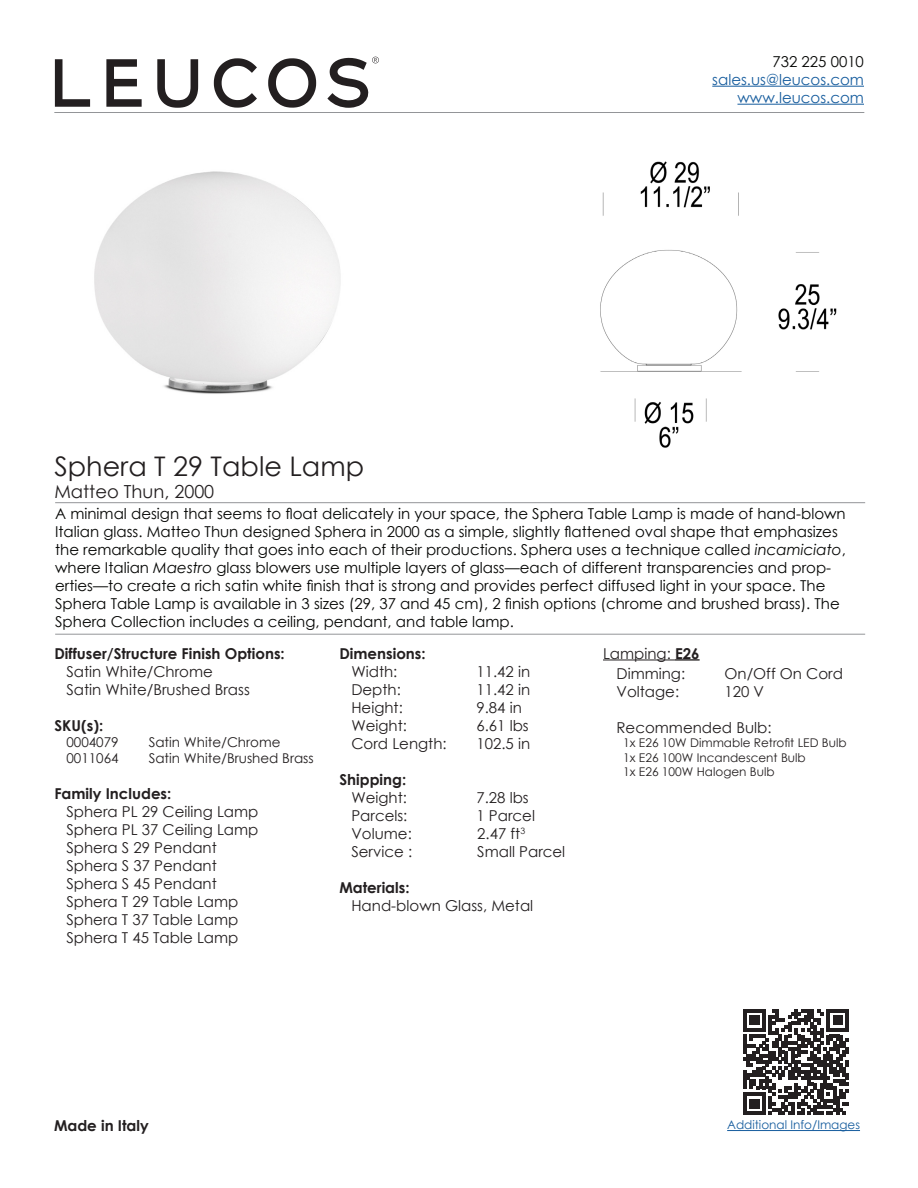
<style>
.page{position:relative;width:918px;height:1188px;background:#fff}
.page>*{position:absolute;margin:0;border:0;box-sizing:border-box;transform-origin:0 0}
.t1{font:27px "Century Gothic";color:#231f20}
.t2{font:18px "Century Gothic";color:#231f20}
.t3{font:15px/18px "Century Gothic";color:#040503}
.t4{font:15px/18px "Century Gothic";color:#231f20}
.t5{font:700 15px "Century Gothic";color:#231f20}
.t6{font:15px/18px "Century Gothic";color:#175d9e;text-align:right}
.t7{font:13.5px "Century Gothic";color:#231f20}
.t8{font:12px/14.4px "Century Gothic";color:#231f20}
.t9{font:12px "Century Gothic";color:#175d9e}
.s1{font-style:italic}
.s2{font-weight:700}
</style>
<div class="page">
<img style="left:600px;top:161px;width:237px;height:287px">
<img style="left:94px;top:171px;width:247px;height:223px">
<hr style="left:54px;top:112px;width:810px;height:1px;background:#939598">
<hr style="left:55px;top:502px;width:810px;height:1px;background:#939598">
<hr style="left:55px;top:634px;width:810px;height:1px;background:#939598">
<hr style="left:712px;top:86px;width:152px;height:1px;background:#175d9e">
<hr style="left:737px;top:104px;width:127px;height:1px;background:#175d9e">
<hr style="left:603px;top:660px;width:72px;height:1px;background:#231f20">
<hr style="left:675px;top:659px;width:25px;height:2px;background:#231f20">
<svg style="left:743px;top:1009px;width:106px;height:106px"></svg>
<svg style="left:214px;top:58px;width:43px;height:49px"></svg>
<svg style="left:106px;top:59px;width:36px;height:48px"></svg>
<svg style="left:268px;top:58px;width:48px;height:49px"></svg>
<svg style="left:55px;top:59px;width:35px;height:48px"></svg>
<svg style="left:327px;top:57px;width:52px;height:50px"></svg>
<svg style="left:157px;top:59px;width:41px;height:48px"></svg>
<hr style="left:727px;top:1130px;width:133px;height:1px;background:#175d9e">
<h1 class="t1" style="left:54px;top:448px;width:311px">Sphera T 29 Table Lamp</h1>
<p class="t2" style="left:54px;top:479px;width:161px">Matteo Thun, 2000</p>
<p class="t3" style="left:773px;top:52px;width:93px">732 225 0010</p>
<p class="t6" style="left:712px;top:70px;width:153px">sales.us@leucos.com www.leucos.com</p>
<p class="t3" style="left:55px;top:504px;width:792px">A minimal design that seems to float delicately in your space, the Sphera Table Lamp is made of hand-blown Italian glass. Matteo Thun designed Sphera in 2000 as a simple, slightly flattened oval shape that emphasizes the remarkable quality that goes into each of their productions. Sphera uses a technique called <span class="s1">incamiciato</span>, where Italian <span class="s1">Maestro</span> glass blowers use multiple layers of glass—each of different transparencies and prop&shy;erties—to create a rich satin white finish that is strong and provides perfect diffused light in your space. The Sphera Table Lamp is available in 3 sizes (29, 37 and 45 cm), 2 finish options (chrome and brushed brass). The Sphera Collection includes a ceiling, pendant, and table lamp.</p>
<p class="t5" style="left:54px;top:642px;width:232px">Diffuser/Structure Finish Options:</p>
<p class="t4" style="left:66px;top:662px;width:185px">Satin White/Chrome<br>Satin White/Brushed Brass</p>
<p class="t5" style="left:54px;top:714px;width:50px">SKU(s):</p>
<p class="t7" style="left:66px;top:732px;width:54px">0004079</p>
<p class="t7" style="left:149px;top:732px;width:133px">Satin White/Chrome</p>
<p class="t7" style="left:66px;top:749px;width:54px">0011064</p>
<p class="t7" style="left:149px;top:749px;width:167px">Satin White/Brushed Brass</p>
<p class="t5" style="left:54px;top:782px;width:118px">Family Includes:</p>
<p class="t4" style="left:66px;top:802px;width:194px">Sphera PL 29 Ceiling Lamp<br>Sphera PL 37 Ceiling Lamp<br>Sphera S 29 Pendant<br>Sphera S 37 Pendant<br>Sphera S 45 Pendant<br>Sphera T 29 Table Lamp<br>Sphera T 37 Table Lamp<br>Sphera T 45 Table Lamp</p>
<p class="t5" style="left:339px;top:642px;width:88px">Dimensions:</p>
<p class="t4" style="left:351px;top:662px;width:48px">Width:</p>
<p class="t4" style="left:476px;top:662px;width:55px">11.42 in</p>
<p class="t4" style="left:351px;top:680px;width:51px">Depth:</p>
<p class="t4" style="left:476px;top:680px;width:55px">11.42 in</p>
<p class="t4" style="left:351px;top:698px;width:53px">Height:</p>
<p class="t4" style="left:476px;top:698px;width:47px">9.84 in</p>
<p class="t4" style="left:351px;top:716px;width:57px">Weight:</p>
<p class="t4" style="left:476px;top:716px;width:54px">6.61 lbs</p>
<p class="t4" style="left:351px;top:734px;width:97px">Cord Length:</p>
<p class="t4" style="left:476px;top:734px;width:55px">102.5 in</p>
<p class="t5" style="left:339px;top:768px;width:68px">Shipping:</p>
<p class="t4" style="left:351px;top:788px;width:57px">Weight:</p>
<p class="t4" style="left:476px;top:788px;width:54px">7.28 lbs</p>
<p class="t4" style="left:351px;top:806px;width:58px">Parcels:</p>
<p class="t4" style="left:476px;top:806px;width:60px">1 Parcel</p>
<p class="t4" style="left:351px;top:824px;width:62px">Volume:</p>
<p class="t4" style="left:477px;top:824px;width:49px">2.47 ft<sup>3</sup></p>
<p class="t4" style="left:351px;top:842px;width:62px">Service :</p>
<p class="t4" style="left:477px;top:842px;width:90px">Small Parcel</p>
<p class="t5" style="left:339px;top:876px;width:72px">Materials:</p>
<p class="t4" style="left:351px;top:896px;width:183px">Hand-blown Glass, Metal</p>
<p class="t4" style="left:603px;top:644px;width:98px">Lamping: <span class="s2">E26</span></p>
<p class="t4" style="left:617px;top:664px;width:70px">Dimming:</p>
<p class="t4" style="left:725px;top:664px;width:120px">On/Off On Cord</p>
<p class="t4" style="left:617px;top:682px;width:64px">Voltage:</p>
<p class="t4" style="left:725px;top:682px;width:41px">120 V</p>
<p class="t4" style="left:617px;top:718px;width:156px">Recommended Bulb:</p>
<p class="t8" style="left:623px;top:736px;width:225px">1x E26 10W Dimmable Retrofit LED Bulb<br>1x E26 100W Incandescent Bulb<br>1x E26 100W Halogen Bulb</p>
<p class="t5" style="left:54px;top:1114px;width:96px">Made in Italy</p>
<p class="t9" style="left:727px;top:1117px;width:134px">Additional Info/Images</p>
</div>
